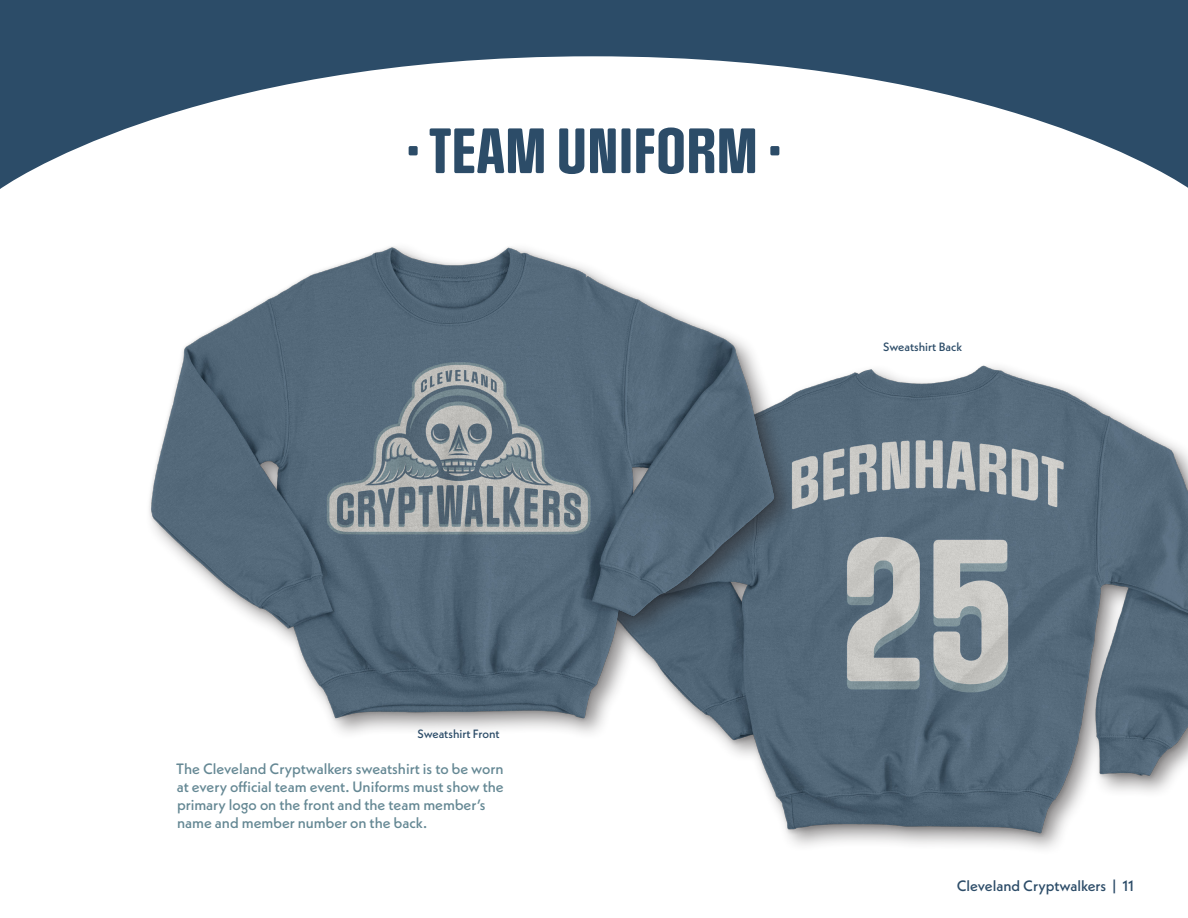
<style>
.page{position:relative;width:1188px;height:918px;background:#fff}
.page>*{position:absolute;margin:0;border:0;box-sizing:border-box;transform-origin:0 0}
.t1{font:54px "Social Gothic Soft";color:#2c4c68}
.t2{font:500 15px/18px "Neue Kabel";color:#658894}
.t3{font:500 15px "Neue Kabel";color:#2c4c68}
.t4{font:500 12px "Neue Kabel";color:#2c4c68}
</style>
<div class="page">
<svg style="left:0;top:0;width:1188px;height:189px;fill:#2c4c68"></svg>
<div style="left:601px;top:360px;width:587px;height:496px;background:#231f20;opacity:.5"></div>
<img style="left:601px;top:360px;width:587px;height:477px">
<div style="left:144px;top:241px;width:654px;height:500px;background:#231f20;opacity:.5"></div>
<img style="left:144px;top:247px;width:643px;height:496px">
<p class="t1" style="left:406px;top:116px;width:377px">· TEAM UNIFORM ·</p>
<p class="t4" style="left:883px;top:339px;width:80px">Sweatshirt Back</p>
<p class="t4" style="left:417px;top:726px;width:84px">Sweatshirt Front</p>
<p class="t2" style="left:176px;top:760px;width:329px">The Cleveland Cryptwalkers sweatshirt is to be worn at every official team event. Uniforms must show the primary logo on the front and the team member’s name and member number on the back.</p>
<p class="t3" style="left:957px;top:876px;width:179px">Cleveland Cryptwalkers | 11</p>
</div>
